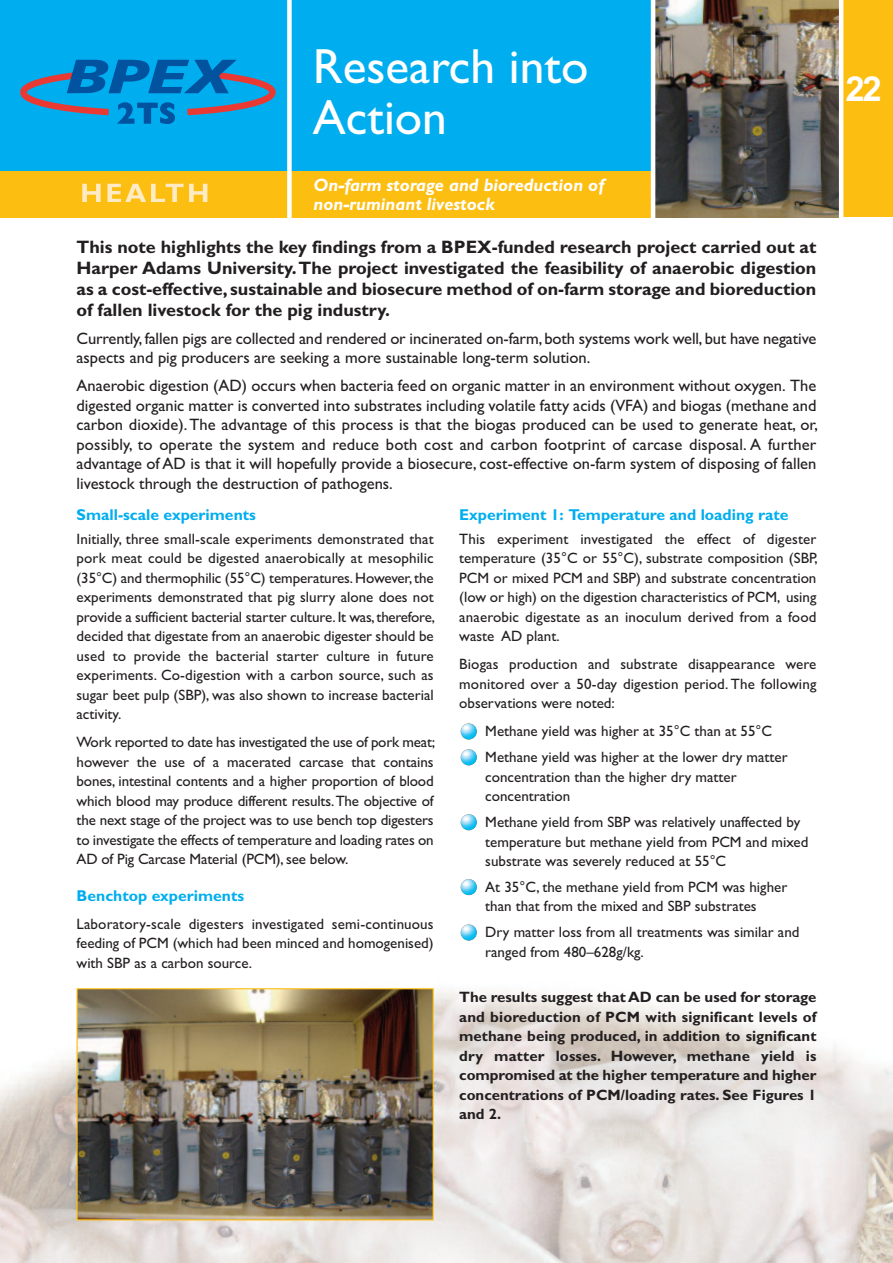
<style>
.page{position:relative;width:893px;height:1263px;background:#fff}
.page>*{position:absolute;margin:0;border:0;box-sizing:border-box;transform-origin:0 0}
.t1{font:49.5px/51px "Gill Sans";color:#fff}
.t2{font:700 34.5px "Arial";color:#fff}
.t3{font:700 18px/21px "Gill Sans";color:#231f20;text-align:justify}
.t4{font:italic 700 18px/18.8px "Gill Sans";color:#fff}
.t5{font:16.5px/19.5px "Gill Sans";color:#231f20}
.t6{font:700 15.75px "Gill Sans";color:#00aeef}
.t7{font:15px/19.5px "Gill Sans";color:#231f20;text-align:justify}
.t8{font:700 15px/19.5px "Gill Sans";color:#231f20;text-align:justify}
</style>
<div class="page">
<img style="left:0;top:988px;width:893px;height:275px">
<div style="left:835px;top:0;width:58px;height:217px;background:#fdbe12"></div>
<div style="left:0;top:0;width:658px;height:172px;background:#00aeef"></div>
<div style="left:0;top:171px;width:662px;height:46px;background:#fdbe12"></div>
<img style="left:655px;top:0;width:184px;height:217px">
<hr style="left:651px;top:0;width:4px;height:222px;background:#fff">
<hr style="left:839px;top:0;width:4px;height:222px;background:#fff">
<svg style="left:20px;top:60px;width:256px;height:64px"></svg>
<div style="left:287px;top:0;width:5px;height:225px;background:#fff"></div>
<svg style="left:82px;top:184px;width:125px;height:18px"></svg>
<img style="left:461px;top:723px;width:16px;height:16px">
<img style="left:461px;top:749px;width:16px;height:16px">
<img style="left:461px;top:814px;width:16px;height:16px">
<img style="left:461px;top:879px;width:16px;height:16px">
<img style="left:461px;top:924px;width:16px;height:16px">
<img style="left:79px;top:990px;width:353px;height:228px">
<div style="left:77px;top:988px;width:357px;height:232px;border:1px solid #fdbe12"></div>
<h1 class="t1" style="left:313px;top:40px;width:277px">Research into<br>Action</h1>
<p class="t4" style="left:313px;top:177px;width:292px">On-farm storage and bioreduction of non-ruminant livestock</p>
<p class="t3" style="left:77px;top:238px;width:741px">This note highlights the key findings from a BPEX-funded research project carried out at Harper Adams University.The project investigated the feasibility of anaerobic digestion as a cost-effective, sustainable and biosecure method of on-farm storage and bioreduction of fallen livestock for the pig industry.</p>
<p class="t5" style="left:77px;top:328px;width:741px">Currently, fallen pigs are collected and rendered or incinerated on-farm, both systems work well, but have negative aspects and pig producers are seeking a more sustainable long-term solution.</p>
<p class="t5" style="left:77px;top:376px;width:743px;text-align:justify">Anaerobic digestion (AD) occurs when bacteria feed on organic matter in an environment without oxygen. The digested organic matter is converted into substrates including volatile fatty acids (VFA) and biogas (methane and carbon dioxide).The advantage of this process is that the biogas produced can be used to generate heat, or, possibly, to operate the system and reduce both cost and carbon footprint of carcase disposal. A further advantage of AD is that it will hopefully provide a biosecure, cost-effective on-farm system of disposing of fallen livestock through the destruction of pathogens.</p>
<p class="t6" style="left:77px;top:509px;width:181px">Small-scale experiments</p>
<p class="t7" style="left:77px;top:529px;width:360px">Initially, three small-scale experiments demonstrated that pork meat could be digested anaerobically at mesophilic (35°C) and thermophilic (55°C) temperatures.However,the experiments demonstrated that pig slurry alone does not provide a sufficient bacterial starter culture. It was,therefore, decided that digestate from an anaerobic digester should be used to provide the bacterial starter culture in future experiments. Co-digestion with a carbon source, such as sugar beet pulp (SBP), was also shown to increase bacterial activity.</p>
<p class="t7" style="left:77px;top:732px;width:360px">Work reported to date has investigated the use of pork meat; however the use of a macerated carcase that contains bones, intestinal contents and a higher proportion of blood which blood may produce different results.The objective of the next stage of the project was to use bench top digesters to investigate the effects of temperature and loading rates on AD of Pig Carcase Material (PCM), see below.</p>
<p class="t6" style="left:77px;top:889px;width:169px">Benchtop experiments</p>
<p class="t7" style="left:77px;top:914px;width:359px">Laboratory-scale digesters investigated semi-continuous feeding of PCM (which had been minced and homogenised) with SBP as a carbon source.</p>
<p class="t6" style="left:459px;top:509px;width:331px">Experiment 1: Temperature and loading rate</p>
<p class="t7" style="left:459px;top:529px;width:360px">This experiment investigated the effect of digester temperature (35°C or 55°C), substrate composition (SBP, PCM or mixed PCM and SBP) and substrate concentration (low or high) on the digestion characteristics of PCM, using anaerobic digestate as an inoculum derived from a food waste AD plant.</p>
<p class="t7" style="left:459px;top:654px;width:359px">Biogas production and substrate disappearance were monitored over a 50-day digestion period. The following observations were noted:</p>
<p class="t7" style="left:485px;top:718px;width:304px;line-height:26px">Methane yield was higher at 35°C than at 55°C<br>Methane yield was higher at the lower dry matter</p>
<p class="t7" style="left:485px;top:767px;width:253px">concentration than the higher dry matter concentration</p>
<p class="t7" style="left:485px;top:812px;width:324px;text-align:left">Methane yield from SBP was relatively unaffected by temperature but methane yield from PCM and mixed substrate was severely reduced at 55°C</p>
<p class="t7" style="left:485px;top:877px;width:303px">At 35°C, the methane yield from PCM was higher than that from the mixed and SBP substrates</p>
<p class="t7" style="left:485px;top:922px;width:316px">Dry matter loss from all treatments was similar and ranged from 480–628g/kg.</p>
<p class="t8" style="left:459px;top:989px;width:359px">The results suggest that AD can be used for storage and bioreduction of PCM with significant levels of methane being produced, in addition to significant dry matter losses. However, methane yield is compromised at the higher temperature and higher concentrations of PCM/loading rates. See Figures 1 and 2.</p>
<h2 class="t2" style="left:845px;top:77px;width:38px">22</h2>
</div>
